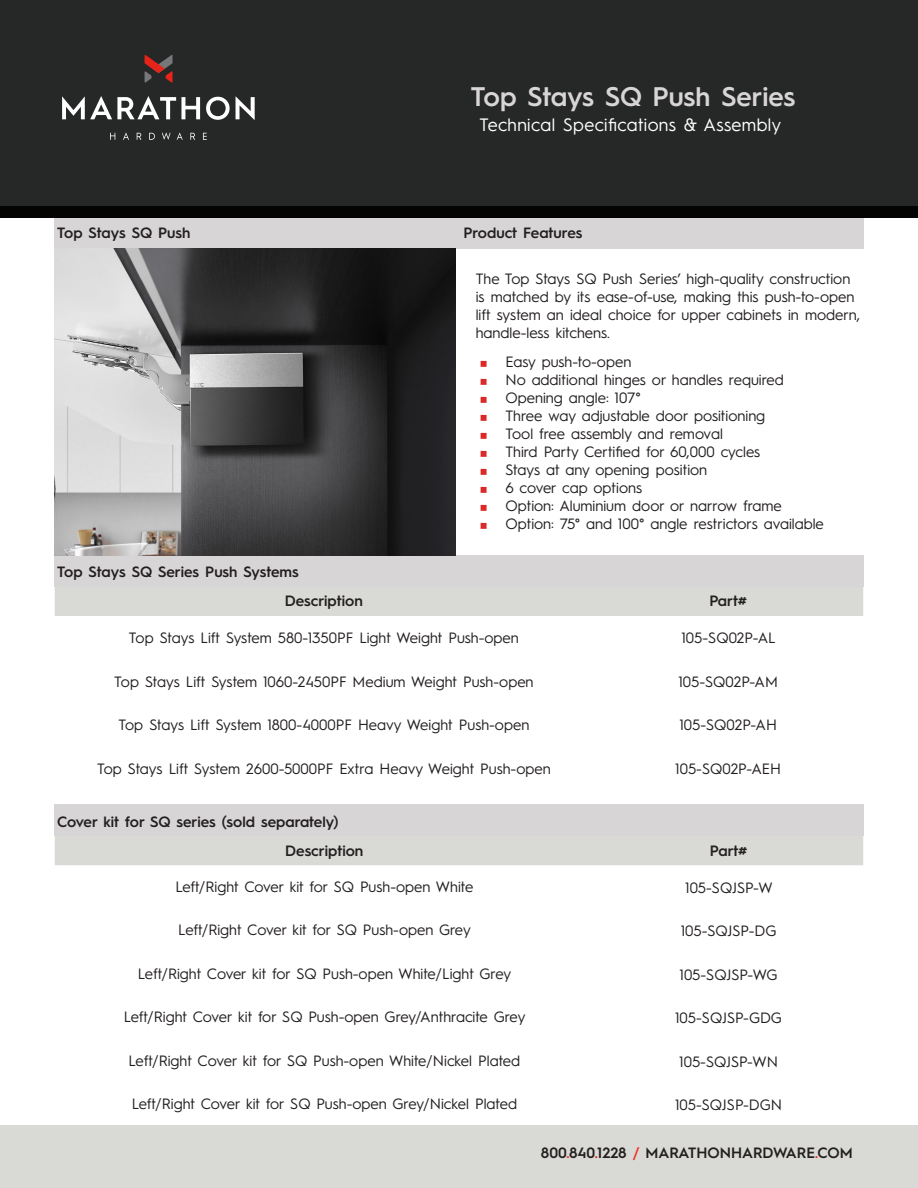
<style>
.page{position:relative;width:918px;height:1188px;background:#fff}
.page>*{position:absolute;margin:0;border:0;box-sizing:border-box;transform-origin:0 0}
.t1{font:600 27px "Hurme Geometric Sans 1";color:#d8d5d6}
.t2{font:18px "Hurme Geometric Sans 1";letter-spacing:.02em;color:#fff}
.t3{font:15px/18px "Hurme Geometric Sans 1";color:#231f20}
.Part_Table_-_Details{font:600 15px "Hurme Geometric Sans 1";color:#231f20}
.s1{color:#e72419}
.s2{color:#ee2e22}
</style>
<div class="page">
<div style="left:0;top:1125px;width:918px;height:63px;background:#d9d9d5"></div>
<div style="left:0;top:0;width:918px;height:208px;background:#262727"></div>
<div style="left:54px;top:217px;width:810px;height:31px;background:#d8d5d6"></div>
<svg style="left:110px;top:132px;width:97px;height:8px"></svg>
<svg style="left:62px;top:96px;width:193px;height:24px"></svg>
<svg style="left:145px;top:55px;width:28px;height:28px"></svg>
<div style="left:0;top:206px;width:918px;height:12px;background:#040503"></div>
<div style="left:55px;top:586px;width:808px;height:30px;background:#d9d9d5"></div>
<div style="left:54px;top:555px;width:408px;height:31px;background:#d8d5d6"></div>
<div style="left:456px;top:555px;width:408px;height:31px;background:#d8d5d6"></div>
<img style="left:54px;top:248px;width:402px;height:307px">
<div style="left:55px;top:836px;width:808px;height:29px;background:#d9d9d5"></div>
<div style="left:54px;top:805px;width:408px;height:31px;background:#d8d5d6"></div>
<div style="left:456px;top:805px;width:408px;height:31px;background:#d8d5d6"></div>
<p class="Part_Table_-_Details" style="left:57px;top:223px;width:135px">Top Stays SQ Push</p>
<p class="Part_Table_-_Details" style="left:57px;top:561px;width:243px">Top Stays SQ Series Push Systems</p>
<p class="t1" style="left:471px;top:78px;width:326px">Top Stays SQ Push Series</p>
<p class="t2" style="left:479px;top:112px;width:303px">Technical Specifications &amp; Assembly</p>
<p class="Part_Table_-_Details" style="left:464px;top:222px;width:120px">Product Features</p>
<p class="t3" style="left:476px;top:268px;width:386px">The Top Stays SQ Push Series’ high-quality construction is matched by its ease-of-use, making this push-to-open lift system an ideal choice for upper cabinets in modern, handle-less kitchens.</p>
<p class="t3" style="left:505px;top:352px;width:127px">Easy push-to-open</p>
<p class="t3" style="left:505px;top:370px;width:280px">No additional hinges or handles required</p>
<p class="t3" style="left:505px;top:388px;width:137px">Opening angle: 107°</p>
<p class="t3" style="left:505px;top:406px;width:261px">Three way adjustable door positioning</p>
<p class="t3" style="left:505px;top:424px;width:219px">Tool free assembly and removal</p>
<p class="t3" style="left:505px;top:442px;width:256px">Third Party Certified for 60,000 cycles</p>
<p class="t3" style="left:505px;top:460px;width:203px">Stays at any opening position</p>
<p class="t3" style="left:505px;top:478px;width:138px">6 cover cap options</p>
<p class="t3" style="left:505px;top:496px;width:278px">Option: Aluminium door or narrow frame</p>
<p class="t3" style="left:505px;top:514px;width:320px">Option: 75° and 100° angle restrictors available</p>
<p class="Part_Table_-_Details" style="left:285px;top:591px;width:80px">Description</p>
<p class="Part_Table_-_Details" style="left:709px;top:591px;width:39px">Part#</p>
<p class="t3" style="left:129px;top:628px;width:391px">Top Stays Lift System 580-1350PF Light Weight Push-open</p>
<p class="t3" style="left:681px;top:628px;width:96px">105-SQ02P-AL</p>
<p class="t3" style="left:114px;top:672px;width:421px">Top Stays Lift System 1060-2450PF Medium Weight Push-open</p>
<p class="t3" style="left:678px;top:672px;width:101px">105-SQ02P-AM</p>
<p class="t3" style="left:119px;top:715px;width:412px">Top Stays Lift System 1800-4000PF Heavy Weight Push-open</p>
<p class="t3" style="left:679px;top:715px;width:99px">105-SQ02P-AH</p>
<p class="t3" style="left:97px;top:759px;width:455px">Top Stays Lift System 2600-5000PF Extra Heavy Weight Push-open</p>
<p class="t3" style="left:675px;top:759px;width:107px">105-SQ02P-AEH</p>
<p class="Part_Table_-_Details" style="left:57px;top:811px;width:283px">Cover kit for SQ series (sold separately)</p>
<p class="Part_Table_-_Details" style="left:285px;top:840px;width:80px">Description</p>
<p class="Part_Table_-_Details" style="left:710px;top:840px;width:39px">Part#</p>
<p class="t3" style="left:175px;top:876px;width:300px">Left/Right Cover kit for SQ Push-open White</p>
<p class="t3" style="left:685px;top:877px;width:89px">105-SQJSP-W</p>
<p class="t3" style="left:178px;top:920px;width:294px">Left/Right Cover kit for SQ Push-open Grey</p>
<p class="t3" style="left:681px;top:921px;width:97px">105-SQJSP-DG</p>
<p class="t3" style="left:138px;top:963px;width:375px">Left/Right Cover kit for SQ Push-open White/Light Grey</p>
<p class="t3" style="left:679px;top:964px;width:100px">105-SQJSP-WG</p>
<p class="t3" style="left:124px;top:1007px;width:403px">Left/Right Cover kit for SQ Push-open Grey/Anthracite Grey</p>
<p class="t3" style="left:675px;top:1008px;width:108px">105-SQJSP-GDG</p>
<p class="t3" style="left:129px;top:1050px;width:393px">Left/Right Cover kit for SQ Push-open White/Nickel Plated</p>
<p class="t3" style="left:679px;top:1051px;width:100px">105-SQJSP-WN</p>
<p class="t3" style="left:132px;top:1094px;width:387px">Left/Right Cover kit for SQ Push-open Grey/Nickel Plated</p>
<p class="t3" style="left:675px;top:1095px;width:109px">105-SQJSP-DGN</p>
<p class="Part_Table_-_Details" style="left:541px;top:1143px;width:313px">800<span class="s1">.</span>840<span class="s1">.</span>1228 <span class="s2">/</span> MARATHONHARDWARE<span class="s1">.</span>COM</p>
</div>
